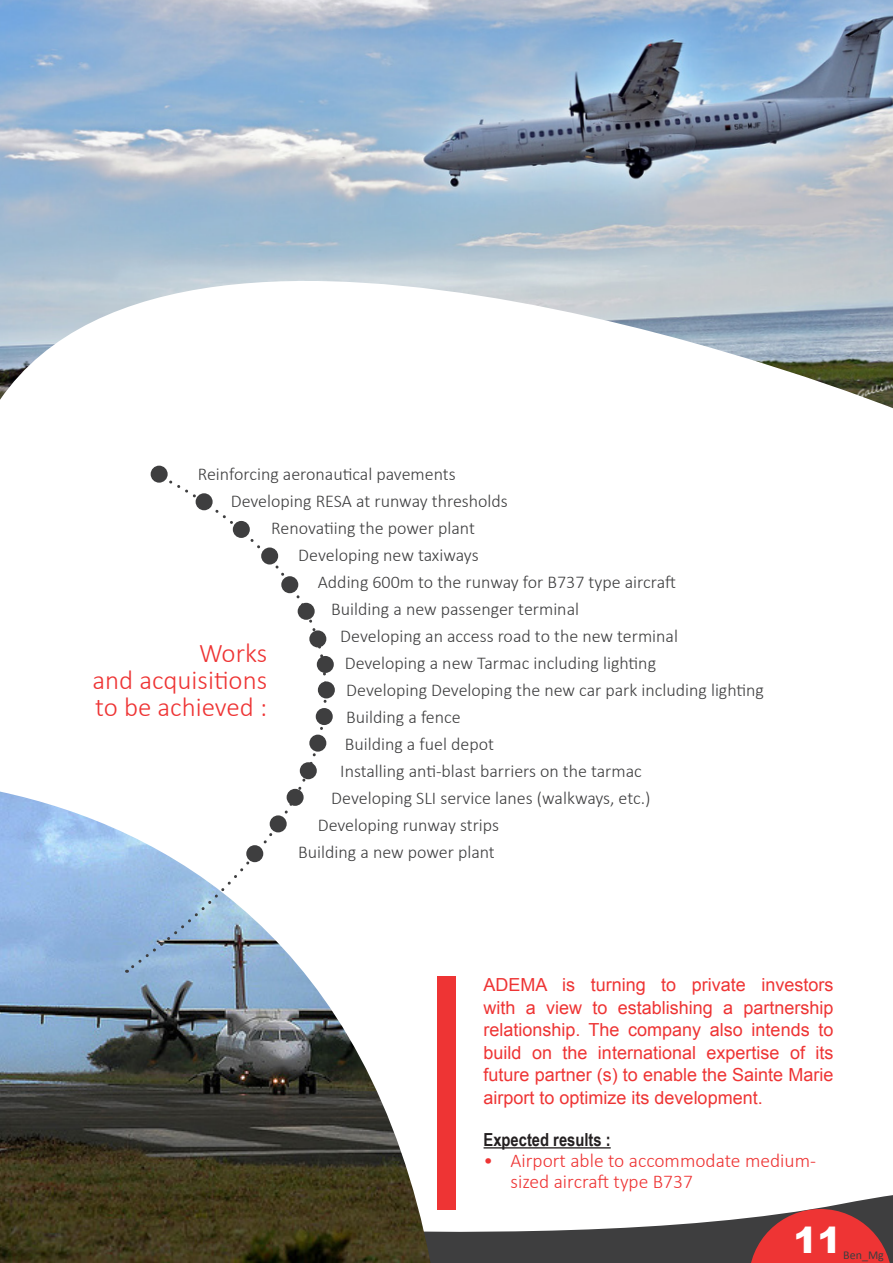
<style>
.page{position:relative;width:893px;height:1263px;background:#fff}
.page>*{position:absolute;margin:0;border:0;box-sizing:border-box;transform-origin:0 0}
.t1{font:900 36px "Arial";color:#fff}
.t2{font:300 27px "Calibri";color:#ee3434}
.t3{font:300 19.5px/21px "Calibri";color:#ee3434}
.t4{font:300 18px "Calibri";color:#3e3e3f}
.t5{font:18px/22.5px "Arial";color:#ee3434;text-align:justify}
.t6{font:700 18px "Arial Narrow";color:#231f20}
.t7{font:12px "Calibri";color:#3e3e3f}
</style>
<div class="page">
<svg style="left:431px;top:1147px;width:462px;height:116px"></svg>
<svg style="left:749px;top:1209px;width:143px;height:54px;background:#c33e3e"></svg>
<img style="left:0;top:791px;width:431px;height:472px">
<div style="left:437px;top:976px;width:19px;height:233px;background:#ee3434"></div>
<hr style="left:484px;top:1147px;width:127px;height:1px;background:#231f20">
<svg style="left:126px;top:478px;width:305px;height:495px"></svg>
<div style="left:318px;top:681px;width:17px;height:17px;background:#3e3e3f;border-radius:50%"></div>
<div style="left:316px;top:708px;width:17px;height:17px;background:#3e3e3f;border-radius:50%"></div>
<div style="left:309px;top:735px;width:17px;height:17px;background:#3e3e3f;border-radius:50%"></div>
<div style="left:300px;top:762px;width:17px;height:17px;background:#3e3e3f;border-radius:50%"></div>
<div style="left:287px;top:789px;width:17px;height:17px;background:#3e3e3f;border-radius:50%"></div>
<div style="left:270px;top:815px;width:17px;height:17px;background:#3e3e3f;border-radius:50%"></div>
<div style="left:246px;top:845px;width:17px;height:17px;background:#3e3e3f;border-radius:50%"></div>
<div style="left:317px;top:656px;width:17px;height:17px;background:#3e3e3f;border-radius:50%"></div>
<div style="left:309px;top:630px;width:17px;height:17px;background:#3e3e3f;border-radius:50%"></div>
<div style="left:298px;top:603px;width:17px;height:17px;background:#3e3e3f;border-radius:50%"></div>
<div style="left:281px;top:576px;width:17px;height:17px;background:#3e3e3f;border-radius:50%"></div>
<div style="left:261px;top:547px;width:17px;height:17px;background:#3e3e3f;border-radius:50%"></div>
<div style="left:233px;top:521px;width:17px;height:17px;background:#3e3e3f;border-radius:50%"></div>
<div style="left:196px;top:493px;width:17px;height:17px;background:#3e3e3f;border-radius:50%"></div>
<div style="left:151px;top:466px;width:17px;height:17px;background:#3e3e3f;border-radius:50%"></div>
<img style="left:0;top:0;width:893px;height:408px">
<p class="t4" style="left:198px;top:463px;width:259px">Reinforcing aeronautical pavements</p>
<p class="t4" style="left:231px;top:490px;width:279px">Developing RESA at runway thresholds</p>
<p class="t4" style="left:271px;top:517px;width:205px">Renovatiing the power plant</p>
<p class="t4" style="left:298px;top:544px;width:182px">Developing new taxiways</p>
<p class="t4" style="left:318px;top:571px;width:360px">Adding 600m to the runway for B737 type aircraft</p>
<p class="t4" style="left:331px;top:598px;width:249px">Building a new passenger terminal</p>
<p class="t4" style="left:340px;top:625px;width:339px">Developing an access road to the new terminal</p>
<p class="t4" style="left:345px;top:652px;width:313px">Developing a new Tarmac including lighting</p>
<p class="t4" style="left:346px;top:679px;width:419px">Developing Developing the new car park including lighting</p>
<p class="t4" style="left:346px;top:706px;width:116px">Building a fence</p>
<p class="t4" style="left:345px;top:733px;width:151px">Building a fuel depot</p>
<p class="t4" style="left:340px;top:760px;width:303px">Installing anti-blast barriers on the tarmac</p>
<p class="t4" style="left:331px;top:787px;width:321px">Developing SLI service lanes (walkways, etc.)</p>
<p class="t4" style="left:318px;top:814px;width:183px">Developing runway strips</p>
<p class="t4" style="left:298px;top:841px;width:198px">Building a new power plant</p>
<p class="t2" style="left:199px;top:636px;width:70px">Works</p>
<p class="t2" style="left:92px;top:663px;width:176px">and acquisitions</p>
<p class="t2" style="left:95px;top:690px;width:173px">to be achieved :</p>
<p class="t5" style="left:484px;top:974px;width:351px">ADEMA is turning to private investors with a view to establishing a partnership relationship. The company also intends to build on the international expertise of its future partner (s) to enable the Sainte Marie airport to optimize its development.</p>
<p class="t6" style="left:484px;top:1126px;width:129px">Expected results :</p>
<p class="t3" style="left:511px;top:1150px;width:307px;text-indent:-27px">• Airport able to accommodate medium&shy;sized aircraft type B737</p>
<h1 class="t1" style="left:793px;top:1214px;width:50px">11</h1>
<p class="t7" style="left:843px;top:1246px;width:42px">Ben_Mg</p>
</div>
